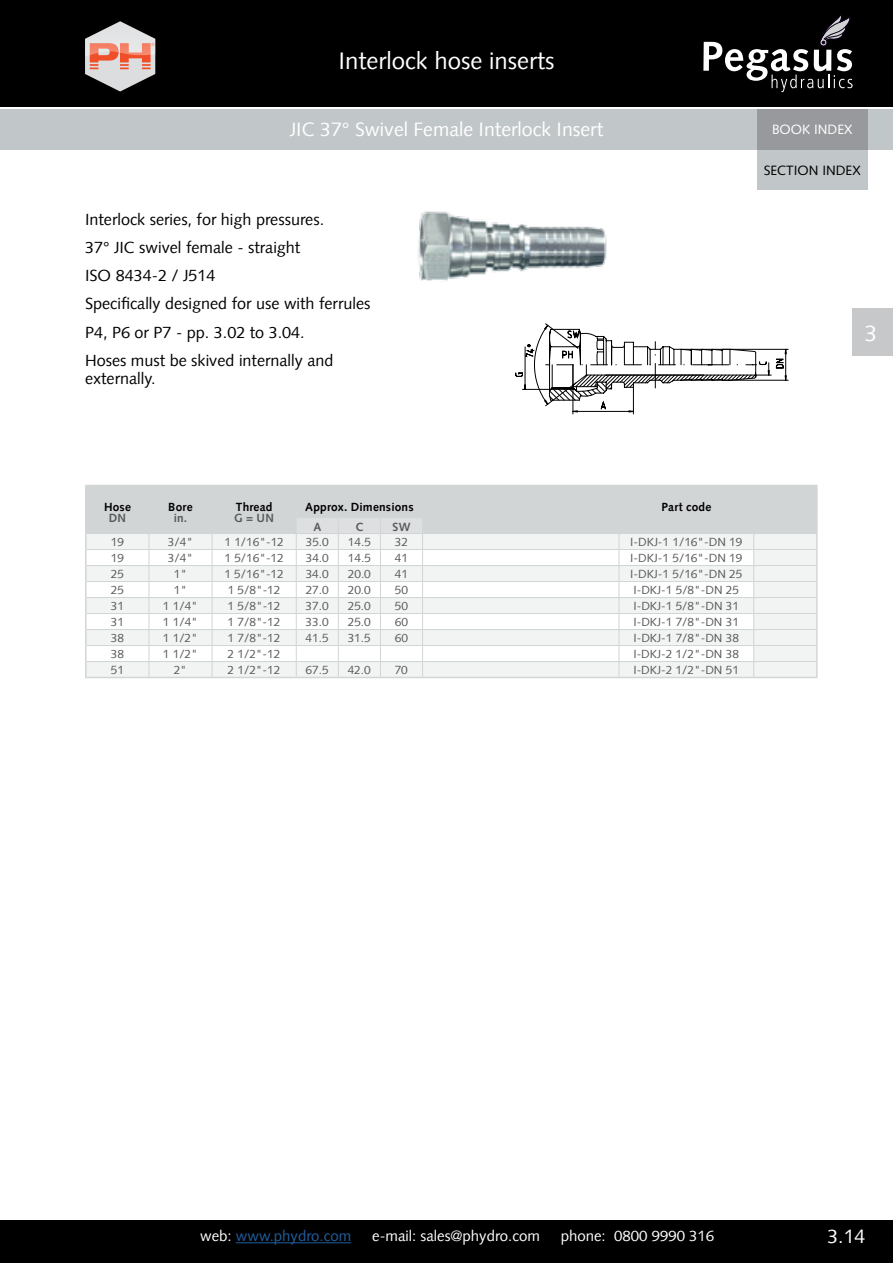
<style>
.page{position:relative;width:893px;height:1263px;background:#fff}
.page>*{position:absolute;margin:0;border:0;box-sizing:border-box;transform-origin:0 0}
.t1{font:24px "Syntax LT";color:#fff}
.t2{font:22.5px "Syntax LT";color:#fff}
.t3{font:19.5px "Syntax LT";color:#fff}
.t4{font:16.2px/28.2px "Syntax LT";color:#000}
.t5{font:15px "Syntax LT";color:#fff}
.t6{font:15px "Syntax LT";color:#215e9e}
.t7{font:13.5px "Syntax LT Std";color:#000}
.t8{font:13.5px "Syntax LT Std";color:#fff}
.t9{font:11.85px "Syntax LT";color:#58595b}
.t10{font:700 11.85px "Syntax LT";letter-spacing:.015em;color:#000}
.t11{font:700 11.85px "Syntax";letter-spacing:.02em;color:#58595b}
.s1{color:#fff}
</style>
<div class="page">
<div style="left:0;top:0;width:893px;height:106px;background:#000"></div>
<div style="left:0;top:1220px;width:893px;height:43px;background:#000"></div>
<div style="left:0;top:109px;width:893px;height:41px;background:#c1c6c8"></div>
<hr style="left:236px;top:1242px;width:115px;height:1px;background:#215e9e">
<svg style="left:85px;top:21px;width:70px;height:71px"></svg>
<div style="left:853px;top:308px;width:40px;height:48px;background:#c7c8ca"></div>
<svg style="left:703px;top:13px;width:150px;height:79px"></svg>
<div style="left:757px;top:150px;width:110px;height:40px;background:#c1c6c8"></div>
<div style="left:757px;top:109px;width:110px;height:41px;background:#97999c"></div>
<hr style="left:85px;top:677px;width:64px;height:1px;background:#d1d5d6">
<hr style="left:149px;top:677px;width:63px;height:1px;background:#d1d5d6">
<hr style="left:212px;top:677px;width:84px;height:1px;background:#d1d5d6">
<hr style="left:296px;top:677px;width:42px;height:1px;background:#d1d5d6">
<hr style="left:338px;top:677px;width:42px;height:1px;background:#d1d5d6">
<hr style="left:380px;top:677px;width:43px;height:1px;background:#d1d5d6">
<hr style="left:423px;top:677px;width:196px;height:1px;background:#d1d5d6">
<hr style="left:619px;top:677px;width:135px;height:1px;background:#d1d5d6">
<hr style="left:754px;top:677px;width:64px;height:1px;background:#d1d5d6">
<svg style="left:85px;top:485px;width:733px;height:192px"></svg>
<hr style="left:681px;top:349px;width:107px;height:1px;background:#000">
<hr style="left:681px;top:380px;width:107px;height:1px;background:#000">
<svg style="left:515px;top:324px;width:272px;height:90px"></svg>
<img style="left:418px;top:211px;width:189px;height:70px">
<h1 class="t1" style="left:338px;top:47px;width:218px">Interlock hose inserts</h1>
<h3 class="t3" style="left:290px;top:118px;width:315px">JIC 37° Swivel Female Interlock Insert</h3>
<p class="t8" style="left:772px;top:122px;width:82px">BOOK INDEX</p>
<h3 class="t4" style="left:85px;top:205px;width:287px">Interlock series, for high pressures.<br>37° JIC swivel female - straight<br>ISO 8434-2 / J514<br>Specifically designed for use with ferrules<br>P4, P6 or P7 - pp. 3.02 to 3.04.<br>Hoses must be skived internally and</h3>
<h3 class="t4" style="left:85px;top:364px;width:72px">externally.</h3>
<p class="t7" style="left:764px;top:162px;width:98px">SECTION INDEX</p>
<h2 class="t2" style="left:865px;top:320px;width:14px">3</h2>
<p class="t10" style="left:104px;top:500px;width:28px">Hose</p>
<p class="t11" style="left:109px;top:511px;width:19px">DN</p>
<p class="t10" style="left:168px;top:500px;width:26px">Bore</p>
<p class="t11" style="left:174px;top:511px;width:15px">in.</p>
<p class="t10" style="left:236px;top:500px;width:38px">Thread</p>
<p class="t11" style="left:234px;top:511px;width:41px">G = UN</p>
<p class="t10" style="left:305px;top:500px;width:110px">Approx. Dimensions</p>
<p class="t10" style="left:661px;top:500px;width:51px">Part code</p>
<p class="t11" style="left:313px;top:520px;width:9px">A</p>
<p class="t11" style="left:355px;top:520px;width:9px">C</p>
<p class="t11" style="left:392px;top:520px;width:20px">SW</p>
<p class="t9" style="left:111px;top:535px;width:15px">19</p>
<p class="t9" style="left:168px;top:535px;width:27px">3/4"</p>
<p class="t9" style="left:224px;top:535px;width:61px">1 1/16"-12</p>
<p class="t9" style="left:306px;top:535px;width:25px">35.0</p>
<p class="t9" style="left:348px;top:535px;width:25px">14.5</p>
<p class="t9" style="left:395px;top:535px;width:15px">32</p>
<p class="t9" style="left:630px;top:535px;width:114px">I-DKJ-1 1/16"-DN 19</p>
<p class="t9" style="left:111px;top:551px;width:15px">19</p>
<p class="t9" style="left:168px;top:551px;width:27px">3/4"</p>
<p class="t9" style="left:224px;top:551px;width:61px">1 5/16"-12</p>
<p class="t9" style="left:306px;top:551px;width:25px">34.0</p>
<p class="t9" style="left:348px;top:551px;width:25px">14.5</p>
<p class="t9" style="left:395px;top:551px;width:15px">41</p>
<p class="t9" style="left:630px;top:551px;width:114px">I-DKJ-1 5/16"-DN 19</p>
<p class="t9" style="left:111px;top:567px;width:15px">25</p>
<p class="t9" style="left:174px;top:567px;width:15px">1"</p>
<p class="t9" style="left:224px;top:567px;width:61px">1 5/16"-12</p>
<p class="t9" style="left:306px;top:567px;width:25px">34.0</p>
<p class="t9" style="left:348px;top:567px;width:25px">20.0</p>
<p class="t9" style="left:395px;top:567px;width:15px">41</p>
<p class="t9" style="left:630px;top:567px;width:114px">I-DKJ-1 5/16"-DN 25</p>
<p class="t9" style="left:111px;top:583px;width:15px">25</p>
<p class="t9" style="left:174px;top:583px;width:15px">1"</p>
<p class="t9" style="left:228px;top:583px;width:54px">1 5/8"-12</p>
<p class="t9" style="left:306px;top:583px;width:25px">27.0</p>
<p class="t9" style="left:348px;top:583px;width:25px">20.0</p>
<p class="t9" style="left:395px;top:583px;width:15px">50</p>
<p class="t9" style="left:633px;top:583px;width:107px">I-DKJ-1 5/8"-DN 25</p>
<p class="t9" style="left:111px;top:599px;width:15px">31</p>
<p class="t9" style="left:163px;top:599px;width:36px">1 1/4"</p>
<p class="t9" style="left:228px;top:599px;width:54px">1 5/8"-12</p>
<p class="t9" style="left:306px;top:599px;width:25px">37.0</p>
<p class="t9" style="left:348px;top:599px;width:25px">25.0</p>
<p class="t9" style="left:395px;top:599px;width:15px">50</p>
<p class="t9" style="left:633px;top:599px;width:107px">I-DKJ-1 5/8"-DN 31</p>
<p class="t9" style="left:111px;top:615px;width:15px">31</p>
<p class="t9" style="left:163px;top:615px;width:36px">1 1/4"</p>
<p class="t9" style="left:228px;top:615px;width:54px">1 7/8"-12</p>
<p class="t9" style="left:306px;top:615px;width:25px">33.0</p>
<p class="t9" style="left:348px;top:615px;width:25px">25.0</p>
<p class="t9" style="left:395px;top:615px;width:15px">60</p>
<p class="t9" style="left:633px;top:615px;width:107px">I-DKJ-1 7/8"-DN 31</p>
<p class="t9" style="left:111px;top:631px;width:15px">38</p>
<p class="t9" style="left:163px;top:631px;width:36px">1 1/2"</p>
<p class="t9" style="left:228px;top:631px;width:54px">1 7/8"-12</p>
<p class="t9" style="left:306px;top:631px;width:25px">41.5</p>
<p class="t9" style="left:348px;top:631px;width:25px">31.5</p>
<p class="t9" style="left:395px;top:631px;width:15px">60</p>
<p class="t9" style="left:633px;top:631px;width:107px">I-DKJ-1 7/8"-DN 38</p>
<p class="t9" style="left:111px;top:647px;width:15px">38</p>
<p class="t9" style="left:163px;top:647px;width:36px">1 1/2"</p>
<p class="t9" style="left:228px;top:647px;width:54px">2 1/2"-12</p>
<p class="t9" style="left:633px;top:647px;width:107px">I-DKJ-2 1/2"-DN 38</p>
<p class="t9" style="left:111px;top:662px;width:15px">51</p>
<p class="t9" style="left:174px;top:662px;width:15px">2"</p>
<p class="t9" style="left:228px;top:662px;width:54px">2 1/2"-12</p>
<p class="t9" style="left:306px;top:662px;width:25px">67.5</p>
<p class="t9" style="left:348px;top:662px;width:25px">42.0</p>
<p class="t9" style="left:395px;top:662px;width:15px">70</p>
<p class="t9" style="left:633px;top:662px;width:107px">I-DKJ-2 1/2"-DN 51</p>
<p class="t6" style="left:200px;top:1227px;width:153px"><span class="s1">web:</span> www.phydro.com</p>
<p class="t5" style="left:372px;top:1227px;width:169px">e-mail: sales@phydro.com</p>
<p class="t5" style="left:561px;top:1227px;width:155px">phone: 0800 9990 316</p>
<h3 class="t3" style="left:827px;top:1225px;width:39px">3.14</h3>
</div>
